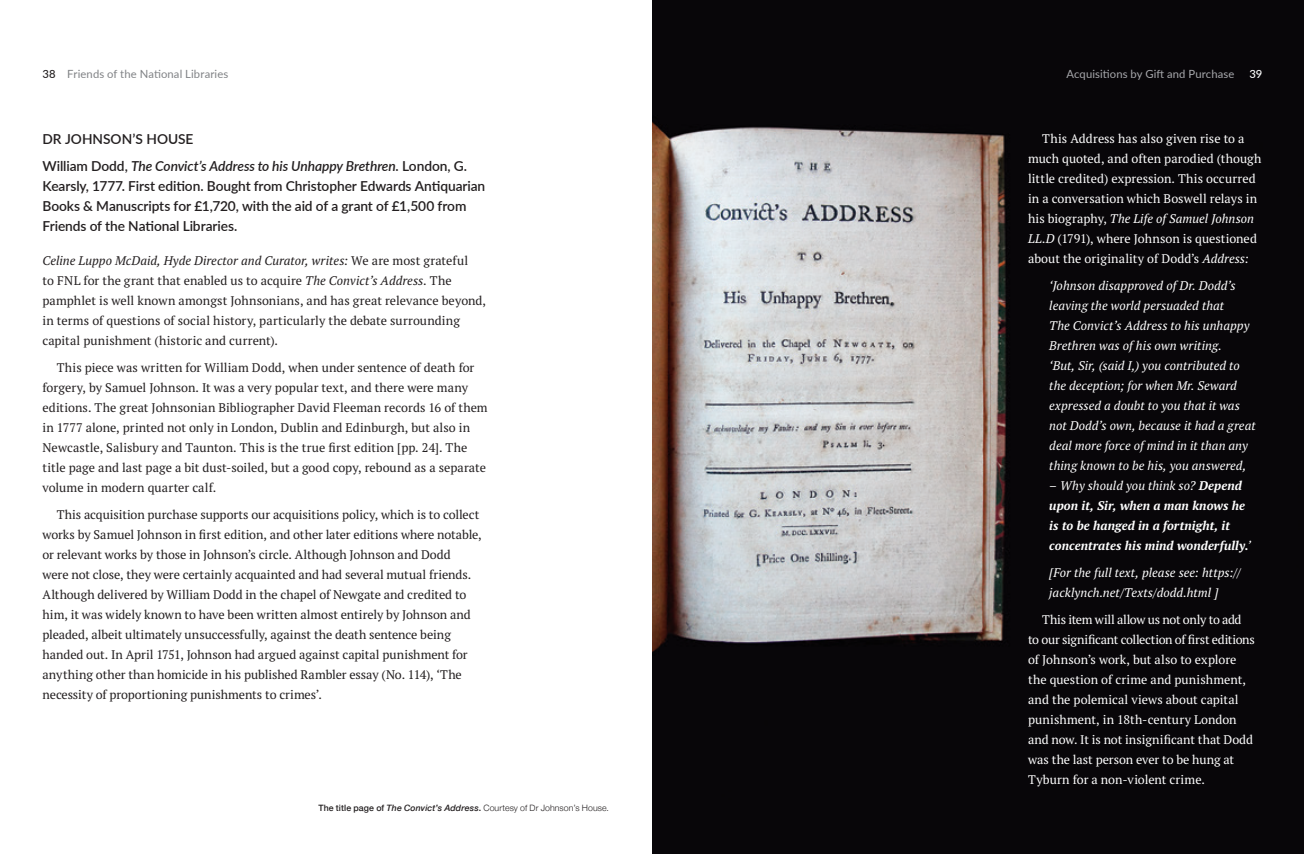
<style>
.page{position:relative;width:1304px;height:854px;background:#fff}
.page>*{position:absolute;margin:0;border:0;box-sizing:border-box;transform-origin:0 0}
.t1{font:600 13.75px/20px "Lato";letter-spacing:-.005em;color:#231f20}
.t2{font:italic 600 13.75px/27.1px "Lato";letter-spacing:-.01em;color:#231f20}
.t3{font:12.5px/20px "PT Serif Pro";color:#231f20}
.t4{font:12.5px/20px "PT Serif Pro";color:#fff}
.t5{font:italic 12.5px/20px "PT Serif Pro";color:#fff}
.t6{font:italic 700 12.5px/20px "PT Serif Pro";letter-spacing:.005em;color:#fff}
.t7{font:11.25px "Lato";letter-spacing:.01em;color:#808285}
.t8{font:11.25px "Lato";letter-spacing:.01em;color:#a8a9ad}
.t9{font:500 11.25px "Lato";color:#fff}
.t10{font:300 8.75px "Helvetica Neue";letter-spacing:.01em;color:#231f20}
.s1{font-weight:500;color:#231f20}
.s2{font-style:normal}
.s3{font-style:italic}
.s4{font-weight:500}
.s5{font-weight:500;font-style:italic}
.s6{font-weight:400}
</style>
<div class="page">
<img style="left:652px;top:0;width:652px;height:854px">
<p class="t7" style="left:43px;top:66px;width:187px"><span class="s1">38</span> Friends of the National Libraries</p>
<p class="t2" style="left:43px;top:125px;width:426px"><span class="s2">DR JOHNSON’S HOUSE<br>William Dodd,</span> The Convict’s Address to his Unhappy Brethren<span class="s2">. London, G.</span></p>
<p class="t1" style="left:43px;top:175px;width:444px">Kearsly, 1777. First edition. Bought from Christopher Edwards Antiquarian<br>Books &amp; Manuscripts for £1,720, with the aid of a grant of £1,500 from<br>Friends of the National Libraries.</p>
<p class="t3" style="left:43px;top:251px;width:445px"><span class="s3">Celine Luppo McDaid, Hyde Director and Curator, writes:</span> We are most grateful<br>to FNL for the grant that enabled us to acquire <span class="s3">The Convict’s Address</span>. The pamphlet is well known amongst Johnsonians, and has great relevance beyond, in terms of questions of social history, particularly the debate surrounding capital punishment (historic and current).</p>
<p class="t3" style="left:43px;top:358px;width:447px;text-indent:14px">This piece was written for William Dodd, when under sentence of death for forgery, by Samuel Johnson. It was a very popular text, and there were many editions. The great Johnsonian Bibliographer David Fleeman records 16 of them in 1777 alone, printed not only in London, Dublin and Edinburgh, but also in Newcastle, Salisbury and Taunton. This is the true first edition [pp. 24]. The title page and last page a bit dust-soiled, but a good copy, rebound as a separate volume in modern quarter calf.</p>
<p class="t3" style="left:43px;top:505px;width:441px;text-indent:14px">This acquisition purchase supports our acquisitions policy, which is to collect works by Samuel Johnson in first edition, and other later editions where notable, or relevant works by those in Johnson’s circle. Although Johnson and Dodd<br>were not close, they were certainly acquainted and had several mutual friends.<br>Although delivered by William Dodd in the chapel of Newgate and credited to him, it was widely known to have been written almost entirely by Johnson and pleaded, albeit ultimately unsuccessfully, against the death sentence being handed out. In April 1751, Johnson had argued against capital punishment for anything other than homicide in his published Rambler essay (No. 114), ‘The necessity of proportioning punishments to crimes’.</p>
<p class="t10" style="left:318px;top:801px;width:292px"><span class="s4">The title page of</span> <span class="s5">The Convict’s Address</span><span class="s4">.</span> Courtesy of Dr Johnson’s House.</p>
<p class="t8" style="left:1066px;top:66px;width:169px">Acquisitions by Gift and Purchase</p>
<p class="t9" style="left:1249px;top:66px;width:15px">39</p>
<p class="t4" style="left:1028px;top:128px;width:235px;text-indent:14px">This Address has also given rise to a much quoted, and often parodied (though little credited) expression. This occurred in a conversation which Boswell relays in his biography, <span class="s3">The Life of Samuel Johnson LL.D</span> (1791), where Johnson is questioned about the originality of Dodd’s <span class="s3">Address:</span></p>
<p class="t5" style="left:1049px;top:275px;width:208px">‘Johnson disapproved of Dr. Dodd’s leaving the world persuaded that<br>The Convict’s Address to his unhappy Brethren was of his own writing.<br>‘But, Sir, (said I,) you contributed to the deception; for when Mr. Seward expressed a doubt to you that it was not Dodd’s own, because it had a great deal more force of mind in it than any thing known to be his, you answered,</p>
<p class="t6" style="left:1049px;top:475px;width:203px"><span class="s6">– Why should you think so?</span> Depend upon it, Sir, when a man knows he is to be hanged in a fortnight, it concentrates his mind wonderfully.<span class="s6">’</span></p>
<p class="t5" style="left:1049px;top:562px;width:193px">[For the full text, please see: https:// jacklynch.net/Texts/dodd.html ]</p>
<p class="t4" style="left:1028px;top:609px;width:228px;text-indent:14px">This item will allow us not only to add to our significant collection of first editions of Johnson’s work, but also to explore the question of crime and punishment, and the polemical views about capital punishment, in 18th-century London and now. It is not insignificant that Dodd was the last person ever to be hung at Tyburn for a non-violent crime.</p>
</div>
